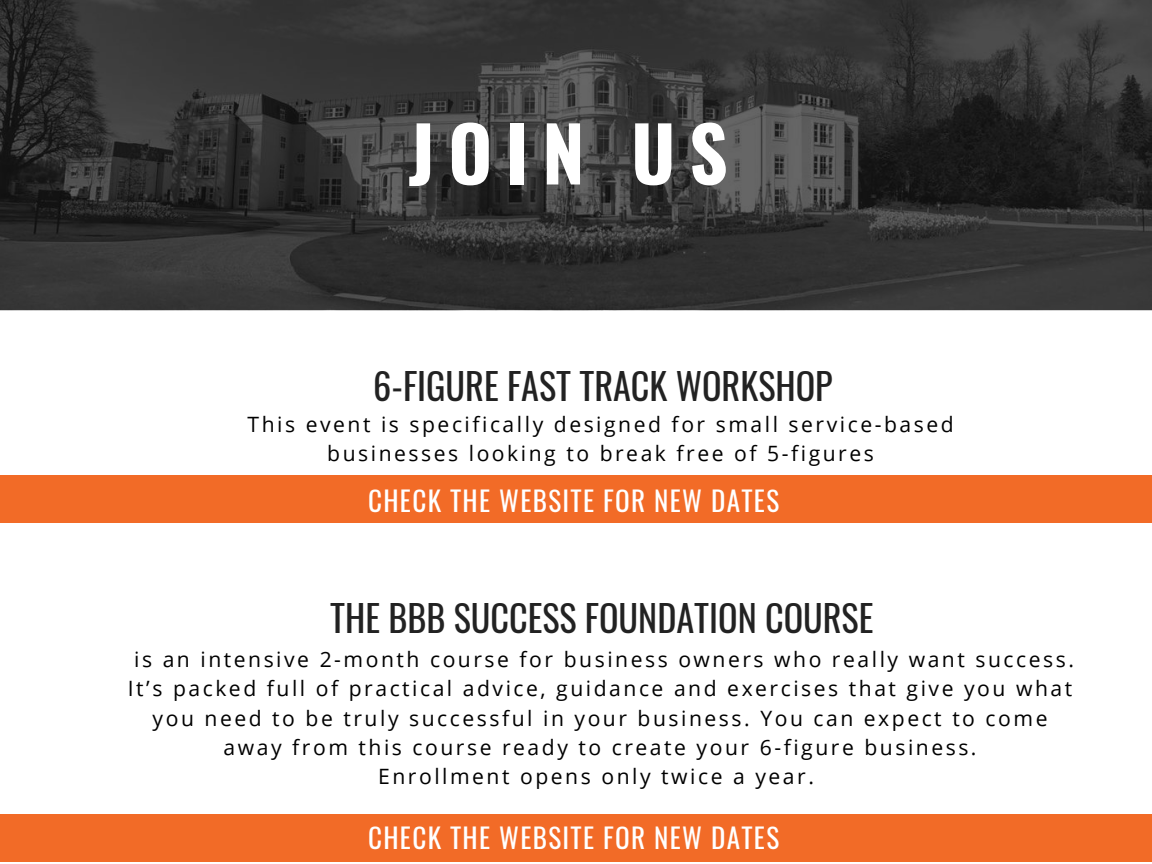
<style>
.page{position:relative;width:1152px;height:864px;background:#fff}
.page>*{position:absolute;margin:0;border:0;box-sizing:border-box;transform-origin:0 0}
.t1{font:700 75.45px "Oswald";letter-spacing:.18em;color:#fff}
.t2{font:36.3px "Oswald";color:#222}
.t3{font:27.15px "Oswald";letter-spacing:.05em;color:#fff}
.t4{font:21.15px/29.2px "Open Sans";letter-spacing:.12em;color:#000;text-align:center}
</style>
<div class="page">
<img style="left:0;top:0;width:1152px;height:310px">
<div style="left:0;top:814px;width:1152px;height:48px;background:#f26b27"></div>
<div style="left:0;top:476px;width:1152px;height:47px;background:#f26b27"></div>
<h1 class="t1" style="left:408px;top:94px;width:321px">JOIN US</h1>
<h2 class="t2" style="left:373px;top:357px;width:461px">6-FIGURE FAST TRACK WORKSHOP</h2>
<p class="t4" style="left:247px;top:409px;width:708px">This event is specifically designed for small service-based businesses looking to break free of 5-figures</p>
<p class="t3" style="left:368px;top:479px;width:413px">CHECK THE WEBSITE FOR NEW DATES</p>
<h2 class="t2" style="left:330px;top:590px;width:545px">THE BBB SUCCESS FOUNDATION COURSE</h2>
<p class="t4" style="left:128px;top:644px;width:948px">is an intensive 2-month course for business owners who really want success.<br>It’s packed full of practical advice, guidance and exercises that give you what you need to be truly successful in your business. You can expect to come away from this course ready to create your 6-figure business.<br>Enrollment opens only twice a year.</p>
<p class="t3" style="left:368px;top:817px;width:413px">CHECK THE WEBSITE FOR NEW DATES</p>
</div>
